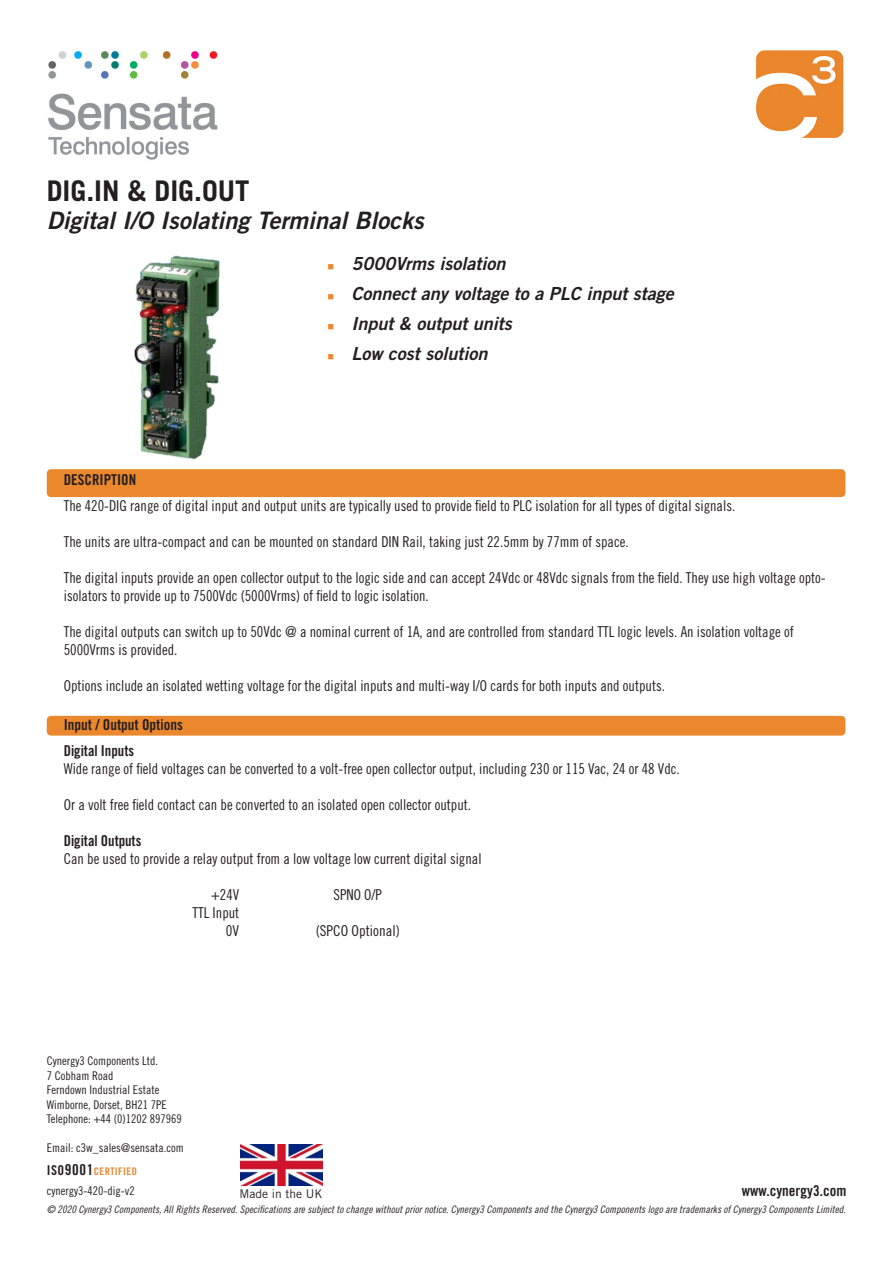
<style>
.page{position:relative;width:893px;height:1263px;background:#fff}
.page>*{position:absolute;margin:0;border:0;box-sizing:border-box;transform-origin:0 0}
.t1{font:700 28.5px "Trade Gothic";color:#231f20}
.t2{font:italic 24px "Trade Gothic Bold Two";color:#231f20}
.t3{font:italic 18px "Trade Gothic Bold Two";color:#231f20}
.t4{font:15px/18px "Trade Gothic Cond Eighteen";color:#231f20}
.t5{font:15px "Trade Gothic Bold Cond Twenty";color:#231f20}
.t6{font:15px "Trade Gothic Bold Cond Twenty";color:#1a161a}
.t7{font:15px "Trade Gothic Cond Eighteen";color:#000}
.t8{font:12px "Trade Gothic Cond Eighteen";color:#231f20}
.t9{font:12px "Trade Gothic";color:#231f20}
.t10{font:10.5px "Trade Gothic Bold Cond Twenty";letter-spacing:.04em;color:#eb872d}
.t11{font:10.35px "Trade Gothic Cond Eighteen Obl";letter-spacing:.005em;color:#231f20}
.s1{color:#eb872d}
.s2{color:#000}
.s3{font-size:13.5px;color:#231f20}
.s4{font-size:15px;color:#231f20}
</style>
<div class="page">
<img style="left:48px;top:50px;width:796px;height:110px">
<img style="left:134px;top:255px;width:86px;height:205px">
<div style="left:47px;top:469px;width:798px;height:28px;background:#eb872d;border-radius:4px"></div>
<img style="left:241px;top:1144px;width:81px;height:41px">
<div style="left:47px;top:716px;width:798px;height:20px;background:#eb872d;border-radius:4px"></div>
<p class="t1" style="left:47px;top:173px;width:204px">DIG.IN &amp; DIG.OUT</p>
<p class="t2" style="left:47px;top:206px;width:378px">Digital I/O Isolating Terminal Blocks</p>
<p class="t3" style="left:327px;top:252px;width:180px"><span class="s1">■</span> 5000Vrms isolation</p>
<p class="t3" style="left:327px;top:282px;width:348px"><span class="s1">■</span> Connect any voltage to a PLC input stage</p>
<p class="t3" style="left:327px;top:312px;width:186px"><span class="s1">■</span> Input &amp; output units</p>
<p class="t3" style="left:327px;top:342px;width:161px"><span class="s1">■</span> Low cost solution</p>
<p class="t5" style="left:64px;top:471px;width:74px">DESCRIPTION</p>
<p class="t4" style="left:64px;top:496px;width:673px">The 420-DIG range of digital input and output units are typically used to provide field to PLC isolation for all types of digital signals.</p>
<p class="t4" style="left:0;top:532px;width:630px"><span class="s2">sing giving</span> The units are ultra-compact and can be mounted on standard DIN Rail, taking just 22.5mm by 77mm of space.</p>
<p class="t4" style="left:64px;top:568px;width:763px">The digital inputs provide an open collector output to the logic side and can accept 24Vdc or 48Vdc signals from the field. They use high voltage opto&shy;isolators to provide up to 7500Vdc (5000Vrms) of field to logic isolation.</p>
<p class="t4" style="left:64px;top:622px;width:731px">The digital outputs can switch up to 50Vdc @ a nominal current of 1A, and are controlled from standard TTL logic levels. An isolation voltage of<br>5000Vrms is provided.</p>
<p class="t4" style="left:64px;top:676px;width:603px">Options include an isolated wetting voltage for the digital inputs and multi-way I/O cards for both inputs and outputs.</p>
<p class="t4" style="left:78px;top:708px;width:21px">150</p>
<p class="t7" style="left:140px;top:708px;width:21px">500</p>
<p class="t4" style="left:79px;top:673px;width:21px">100</p>
<p class="t4" style="left:140px;top:673px;width:21px">250</p>
<p class="t4" style="left:191px;top:673px;width:21px">400</p>
<p class="t5" style="left:64px;top:716px;width:121px">Input / Output Options</p>
<p class="t5" style="left:64px;top:741px;width:72px">Digital Inputs</p>
<p class="t4" style="left:64px;top:759px;width:617px">Wide range of field voltages can be converted to a volt-free open collector output, including 230 or 115 Vac, 24 or 48 Vdc.</p>
<p class="t4" style="left:64px;top:795px;width:409px">Or a volt free field contact can be converted to an isolated open collector output.</p>
<p class="t5" style="left:64px;top:831px;width:79px">Digital Outputs</p>
<p class="t4" style="left:64px;top:849px;width:419px">Can be used to provide a relay output from a low voltage low current digital signal</p>
<p class="t4" style="left:211px;top:885px;width:30px">+24V</p>
<p class="t4" style="left:334px;top:885px;width:50px">SPNO O/P</p>
<p class="t4" style="left:192px;top:903px;width:48px">TTL Input</p>
<p class="t4" style="left:226px;top:921px;width:15px">0V</p>
<p class="t4" style="left:316px;top:921px;width:86px">(SPCO Optional)</p>
<p class="t7" style="left:79px;top:726px;width:21px">200</p>
<p class="t7" style="left:140px;top:726px;width:21px">650</p>
<p class="t4" style="left:87px;top:794px;width:28px">Pin 1</p>
<p class="t4" style="left:87px;top:829px;width:50px">Earth pin</p>
<p class="t8" style="left:47px;top:1054px;width:113px">Cynergy3 Components Ltd.</p>
<p class="t8" style="left:47px;top:1068px;width:68px">7 Cobham Road</p>
<p class="t8" style="left:47px;top:1083px;width:114px">Ferndown Industrial Estate</p>
<p class="t8" style="left:47px;top:1097px;width:121px">Wimborne, Dorset, BH21 7PE</p>
<p class="t8" style="left:47px;top:1111px;width:137px">Telephone: +44 (0)1202 897969</p>
<p class="t8" style="left:47px;top:1140px;width:138px">Email: c3w_sales@sensata.com</p>
<p class="t10" style="left:47px;top:1165px;width:92px"><span class="s3">ISO</span><span class="s4">9001</span>CERTIFIED</p>
<p class="t8" style="left:47px;top:1183px;width:89px">cynergy3-420-dig-v2</p>
<p class="t11" style="left:47px;top:1203px;width:800px">© 2020 Cynergy3 Components, All Rights Reserved. Specifications are subject to change without prior notice. Cynergy3 Components and the Cynergy3 Components logo are trademarks of Cynergy3 Components Limited.</p>
<p class="t5" style="left:742px;top:1181px;width:106px">www.cynergy3.com</p>
<p class="t9" style="left:239px;top:1186px;width:84px">Made in the UK</p>
<p class="t6" style="left:229px;top:1202px;width:106px">www.cynergy3.com</p>
</div>
